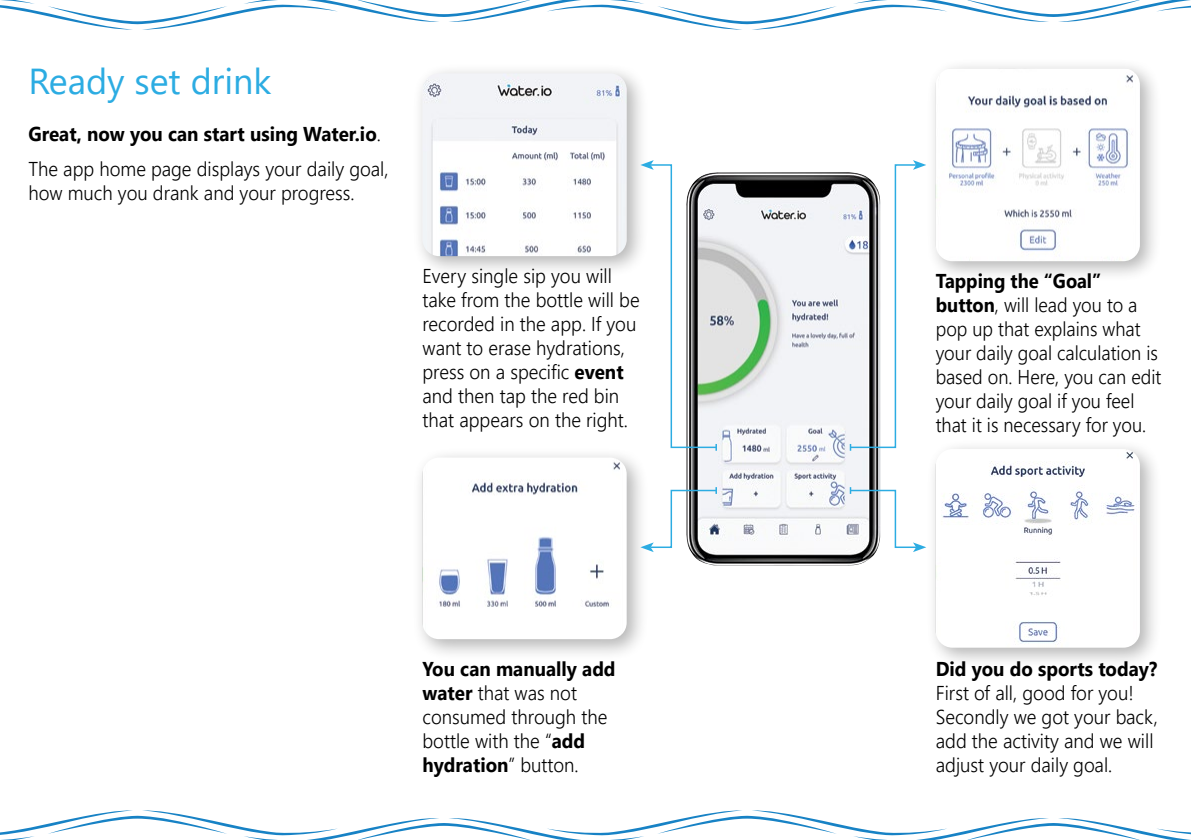
<style>
.page{position:relative;width:1191px;height:840px;background:#fff}
.page>*{position:absolute;margin:0;border:0;box-sizing:border-box;transform-origin:0 0}
.t1{font:36px "Segoe UI";color:#2cace2}
.t2{font:300 20px/24px "Segoe UI";color:#000;scale:.94 1}
.t3{font:300 20px/24px "Segoe UI";color:#000;scale:.92 1}
.t4{font:700 20px "Segoe UI";color:#000;scale:.94 1}
.s1{font-weight:700}
</style>
<div class="page">
<svg style="left:0;top:0;width:1191px;height:30px"></svg>
<svg style="left:0;top:810px;width:1191px;height:29px"></svg>
<div style="left:412px;top:63px;width:237px;height:215px;background:#000;opacity:.3"></div>
<img style="left:422px;top:73px;width:204px;height:183px">
<div style="left:412px;top:446px;width:237px;height:214px;background:#000;opacity:.3"></div>
<img style="left:422px;top:457px;width:204px;height:181px">
<div style="left:925px;top:438px;width:237px;height:231px;background:#000;opacity:.3"></div>
<img style="left:935px;top:449px;width:205px;height:198px">
<div style="left:925px;top:58px;width:237px;height:225px;background:#000;opacity:.3"></div>
<img style="left:935px;top:68px;width:205px;height:193px">
<img style="left:686px;top:172px;width:194px;height:393px">
<svg style="left:640px;top:160px;width:77px;height:290px"></svg>
<svg style="left:640px;top:487px;width:77px;height:65px"></svg>
<svg style="left:849px;top:160px;width:77px;height:290px"></svg>
<svg style="left:849px;top:487px;width:77px;height:65px"></svg>
<h1 class="t1" style="left:28px;top:48px;width:244px">Ready set drink</h1>
<p class="t2" style="left:28px;top:114px;width:384px;line-height:35.4px"><span class="s1">Great, now you can start using Water i o.</span> .<br>The app home page displays your daily goal,</p>
<p class="t2" style="left:28px;top:179px;width:349px">how much you drank and your progress.</p>
<p class="t2" style="left:422px;top:261px;width:232px">Every single sip you will take from the bottle will be recorded in the app If. you want to erase hydrations, press on a specific <span class="s1">event </span>and then tap the red bin that appears on the right.</p>
<p class="t3" style="left:935px;top:266px;width:247px"><span class="s1">Tapping the “Goal“ button</span>, will lead you to a pop up that explains what your daily goal calculation is based on. Here, you can edit your daily goal if you feel that isit necessary for you.</p>
<p class="t2" style="left:422px;top:654px;width:207px"><span class="s1">You can manually add water</span> that was not consumed through the bottle with the “<span class="s1">add hydration</span>” button.</p>
<p class="t4" style="left:935px;top:649px;width:237px">Did you do sports today?</p>
<p class="t2" style="left:935px;top:678px;width:238px">First of all, good for you!<br>Secondly we got your back, add the activity and we will adjust your daily goal.</p>
</div>
